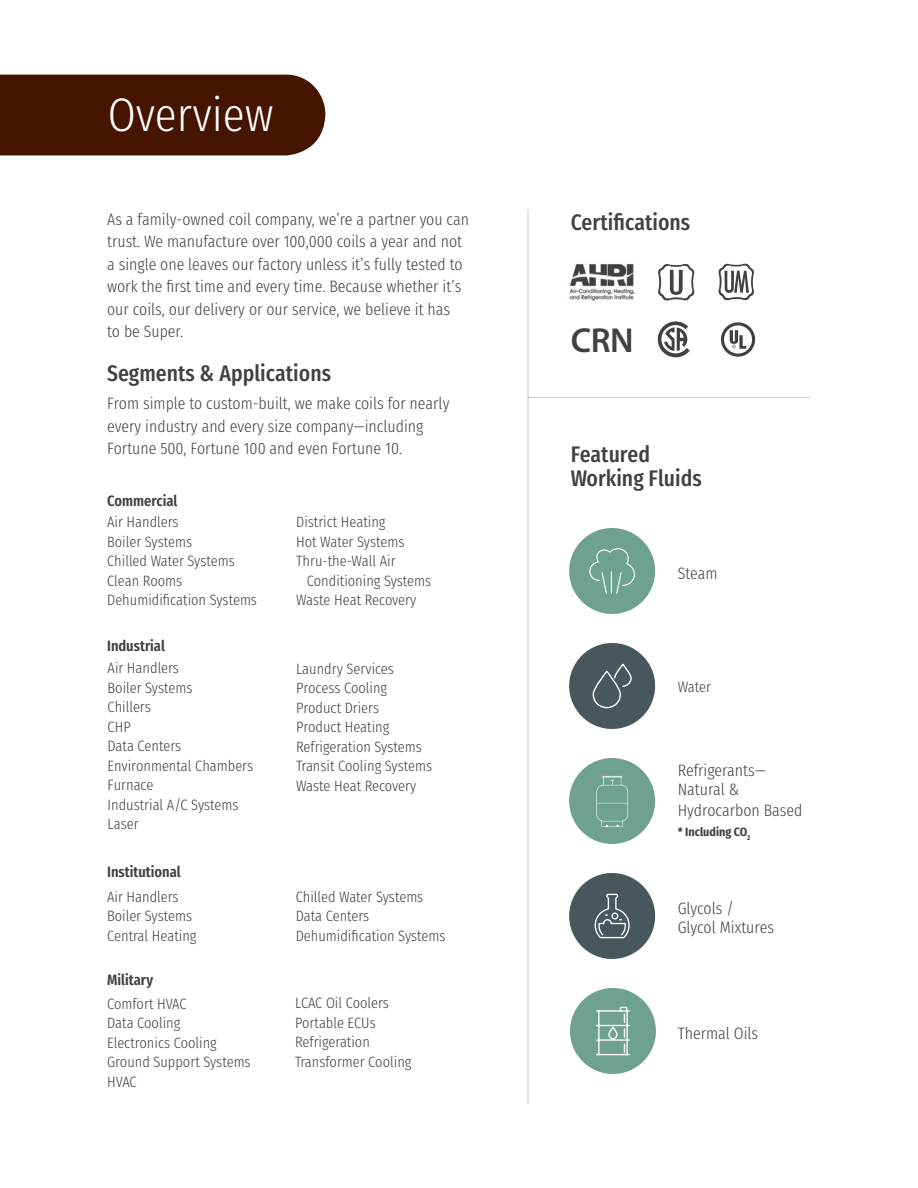
<style>
.page{position:relative;width:918px;height:1188px;background:#fff}
.page>*{position:absolute;margin:0;border:0;box-sizing:border-box;transform-origin:0 0}
.t1{font:300 47.1px "Fira Sans Condensed";color:#fff}
.t2{font:600 34.8px "Myriad Pro";color:#414042}
.t3{font:500 22.5px/24px "Fira Sans Condensed";color:#414042}
.t4{font:300 16.5px/22.5px "Fira Sans Condensed";color:#414042}
.t5{font:300 15px/19.5px "Fira Sans Condensed";color:#414042}
.t6{font:600 15px "Fira Sans Condensed";color:#414042}
.t7{font:700 12px "Fira Sans Condensed";color:#414042}
</style>
<div class="page">
<svg style="left:658px;top:264px;width:37px;height:37px"></svg>
<svg style="left:718px;top:263px;width:36px;height:38px"></svg>
<svg style="left:721px;top:322px;width:34px;height:35px"></svg>
<svg style="left:658px;top:321px;width:32px;height:36px"></svg>
<img style="left:569px;top:264px;width:66px;height:37px">
<div style="left:0;top:75px;width:326px;height:80px;background:#461500"></div>
<hr style="left:528px;top:209px;width:1px;height:895px;background:#c7c8ca">
<hr style="left:528px;top:397px;width:282px;height:1px;background:#c7c8ca">
<div style="left:569px;top:528px;width:86px;height:86px;background:#6ea18f;border-radius:50%"></div>
<div style="left:569px;top:643px;width:86px;height:86px;background:#48575c;border-radius:50%"></div>
<div style="left:569px;top:758px;width:86px;height:86px;background:#6ea18f;border-radius:50%"></div>
<div style="left:569px;top:873px;width:86px;height:86px;background:#48575c;border-radius:50%"></div>
<div style="left:570px;top:988px;width:86px;height:86px;background:#6ea18f;border-radius:50%"></div>
<svg style="left:596px;top:1006px;width:34px;height:50px"></svg>
<svg style="left:592px;top:664px;width:40px;height:45px"></svg>
<svg style="left:589px;top:548px;width:46px;height:46px"></svg>
<svg style="left:596px;top:776px;width:32px;height:51px"></svg>
<svg style="left:594px;top:893px;width:36px;height:46px"></svg>
<h1 class="t1" style="left:108px;top:71px;width:167px">Overview</h1>
<p class="t4" style="left:107px;top:206px;width:364px">As a family-owned coil company, we’re a partner you can trust. We manufacture over 100,000 coils a year and not a single one leaves our factory unless it’s fully tested to work the first time and every time. Because whether it’s our coils, our delivery or our service, we believe it has<br>to be Super.</p>
<h3 class="t3" style="left:107px;top:359px;width:225px">Segments &amp; Applications</h3>
<p class="t4" style="left:107px;top:391px;width:344px">From simple to custom-built, we make coils for nearly every industry and every size company—including<br>Fortune 500, Fortune 100 and even Fortune 10.</p>
<p class="t6" style="left:107px;top:487px;width:72px">Commercial</p>
<p class="t5" style="left:107px;top:511px;width:151px">Air Handlers<br>Boiler Systems<br>Chilled Water Systems<br>Clean Rooms<br>Dehumidification Systems</p>
<p class="t5" style="left:296px;top:510px;width:91px">District Heating</p>
<p class="t5" style="left:296px;top:530px;width:110px">Hot Water Systems</p>
<p class="t5" style="left:296px;top:549px;width:101px">Thru-the-Wall Air</p>
<p class="t5" style="left:307px;top:569px;width:126px">Conditioning Systems</p>
<p class="t5" style="left:296px;top:588px;width:122px">Waste Heat Recovery</p>
<p class="t6" style="left:107px;top:632px;width:59px">Industrial</p>
<p class="t5" style="left:108px;top:657px;width:147px">Air Handlers<br>Boiler Systems<br>Chillers<br>CHP<br>Data Centers<br>Environmental Chambers<br>Furnace<br>Industrial A/C Systems<br>Laser</p>
<p class="t5" style="left:296px;top:657px;width:138px">Laundry Services<br>Process Cooling<br>Product Driers<br>Product Heating<br>Refrigeration Systems<br>Transit Cooling Systems<br>Waste Heat Recovery</p>
<p class="t6" style="left:107px;top:858px;width:75px">Institutional</p>
<p class="t5" style="left:107px;top:885px;width:91px">Air Handlers<br>Boiler Systems<br>Central Heating</p>
<p class="t5" style="left:296px;top:885px;width:151px">Chilled Water Systems<br>Data Centers<br>Dehumidification Systems</p>
<p class="t6" style="left:107px;top:966px;width:48px">Military</p>
<p class="t5" style="left:107px;top:992px;width:145px">Comfort HVAC<br>Data Cooling<br>Electronics Cooling<br>Ground Support Systems<br>HVAC</p>
<p class="t5" style="left:295px;top:992px;width:118px">LCAC Oil Coolers<br>Portable ECUs<br>Refrigeration<br>Transformer Cooling</p>
<h3 class="t3" style="left:571px;top:208px;width:121px">Certifications</h3>
<h2 class="t2" style="left:571px;top:319px;width:65px">CRN</h2>
<h3 class="t3" style="left:571px;top:440px;width:133px">Featured<br>Working Fluids</h3>
<p class="t4" style="left:678px;top:560px;width:41px">Steam</p>
<p class="t5" style="left:678px;top:675px;width:35px">Water</p>
<p class="t4" style="left:678px;top:759px;width:90px;line-height:19.5px">Refrigerants—<br>Natural &amp;</p>
<p class="t4" style="left:678px;top:798px;width:126px">Hydrocarbon Based</p>
<p class="t7" style="left:678px;top:822px;width:74px">* Including CO<sub>2</sub></p>
<p class="t4" style="left:678px;top:897px;width:98px;line-height:19.5px">Glycols /<br>Glycol Mixtures</p>
<p class="t4" style="left:678px;top:1020px;width:82px">Thermal Oils</p>
</div>
